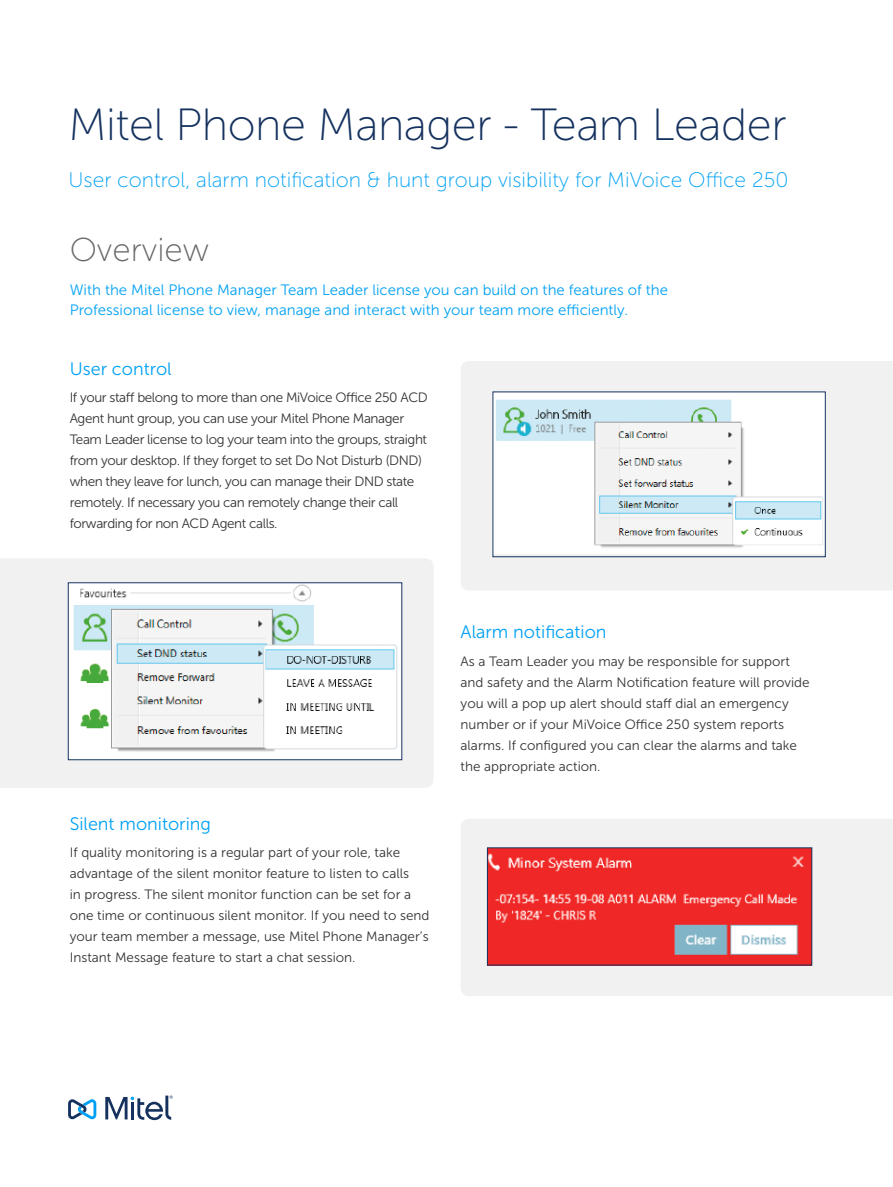
<style>
.page{position:relative;width:893px;height:1187px;background:#fff}
.page>*{position:absolute;margin:0;border:0;box-sizing:border-box;transform-origin:0 0}
.t1{font:45px "Museo Sans 100";letter-spacing:-.01em;color:#15325f}
.t2{font:33px "Museo Sans 100";color:#666}
.t3{font:21px "Museo Sans 100";color:#00a1f4}
.t4{font:18px "Museo Sans 300";color:#00a1f4}
.t5{font:15px/20.2px "Museo Sans 300";color:#00a1f4}
.t6{font:13.5px/21px "Museo Sans 300";color:#333}
.t7{font:13.5px/21px "Museo Sans 300";letter-spacing:-.03em;color:#333}
</style>
<div class="page">
<svg style="left:68px;top:1099px;width:28px;height:20px"></svg>
<svg style="left:105px;top:1095px;width:68px;height:25px"></svg>
<svg style="left:0;top:559px;width:433px;height:228px;fill:#f1f1f2"></svg>
<div style="left:461px;top:361px;width:432px;height:229px;background:#f1f1f2"></div>
<img style="left:495px;top:394px;width:328px;height:159px">
<div style="left:493px;top:392px;width:332px;height:165px;border:1px solid #15325f"></div>
<div style="left:461px;top:819px;width:432px;height:177px;background:#f1f1f2"></div>
<img style="left:489px;top:849px;width:321px;height:114px">
<img style="left:70px;top:584px;width:330px;height:173px">
<h1 class="t1" style="left:68px;top:101px;width:720px">Mitel Phone Manager - Team Leader</h1>
<h3 class="t3" style="left:68px;top:169px;width:721px">User control, alarm notification &amp; hunt group visibility for MiVoice Office 250</h3>
<h2 class="t2" style="left:70px;top:232px;width:141px">Overview</h2>
<p class="t5" style="left:70px;top:279px;width:600px">With the Mitel Phone Manager Team Leader license you can build on the features of the<br>Professional license to view, manage and interact with your team more efficiently.</p>
<h3 class="t4" style="left:70px;top:358px;width:103px">User control</h3>
<p class="t7" style="left:70px;top:387px;width:360px">If your staff belong to more than one MiVoice Office 250 ACD Agent hunt group, you can use your Mitel Phone Manager Team Leader license to log your team into the groups, straight from your desktop. If they forget to set Do Not Disturb (DND) when they leave for lunch, you can manage their DND state remotely. If necessary you can remotely change their call forwarding for non ACD Agent calls.</p>
<h3 class="t4" style="left:70px;top:813px;width:143px">Silent monitoring</h3>
<p class="t6" style="left:70px;top:842px;width:361px">If quality monitoring is a regular part of your role, take advantage of the silent monitor feature to listen to calls<br>in progress. The silent monitor function can be set for a one time or continuous silent monitor. If you need to send your team member a message, use Mitel Phone Manager’s Instant Message feature to start a chat session.</p>
<h3 class="t4" style="left:461px;top:622px;width:147px">Alarm notification</h3>
<p class="t6" style="left:461px;top:650px;width:351px">As a Team Leader you may be responsible for support and safety and the Alarm Notification feature will provide you will a pop up alert should staff dial an emergency number or if your MiVoice Office 250 system reports alarms. If configured you can clear the alarms and take the appropriate action.</p>
</div>
